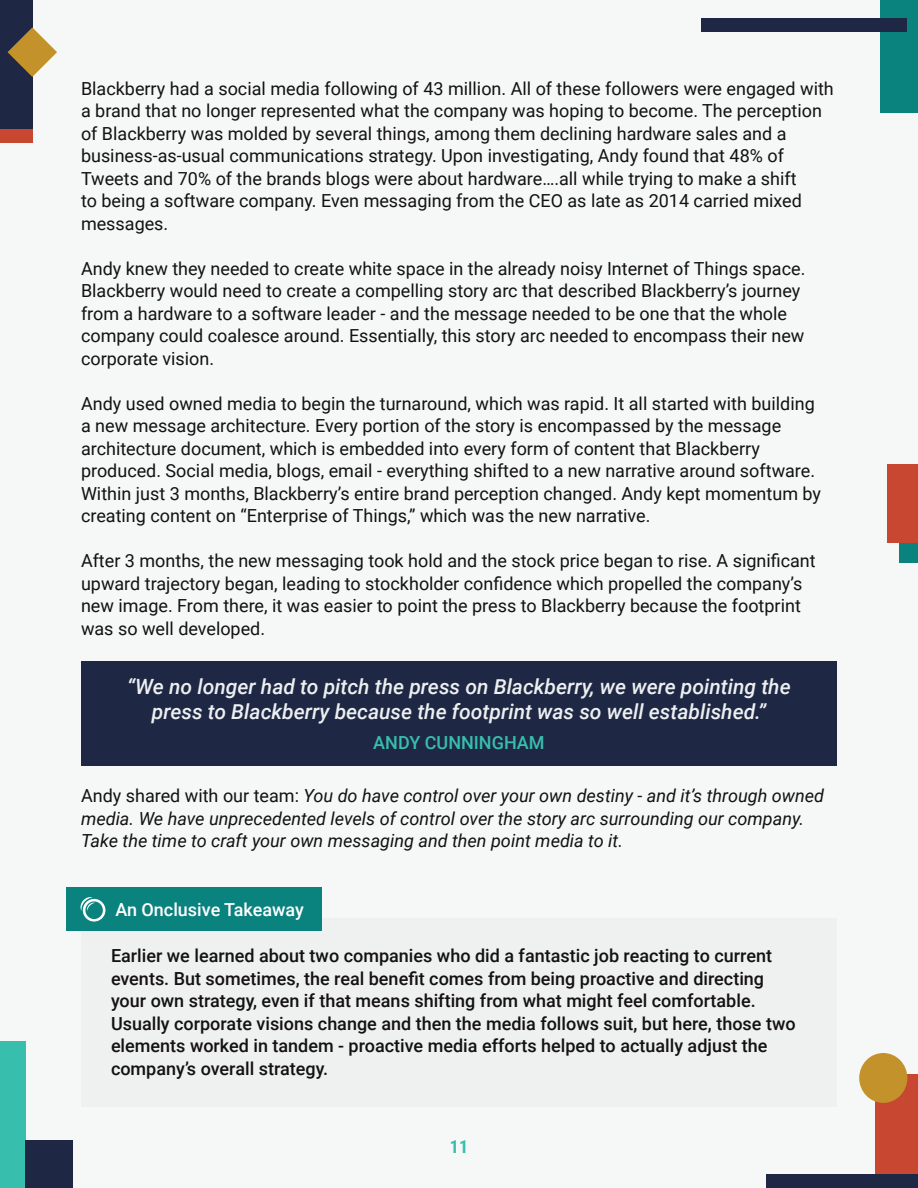
<style>
.page{position:relative;width:918px;height:1188px;background:#f6f7f7}
.page>*{position:absolute;margin:0;border:0;box-sizing:border-box;transform-origin:0 0}
.Body_Medium{font:italic 500 21px/25.5px "Roboto";color:#edeff0;text-align:center}
.Body_Medium-2{font:18px/22.5px "Roboto";color:#131112}
.Body_Medium-3{font:500 18px/22.5px "Roboto";color:#131112}
.Body_Medium-4{font:italic 18px/22.5px "Roboto";color:#131112}
.Body_Medium-5{font:500 18px "Roboto";color:#fff}
.Body_Medium-6{font:500 18px "Roboto";color:#38beac}
.t1{font:700 18px "Roboto Condensed";color:#38beac}
.s1{font-style:normal}
</style>
<div class="page">
<div style="left:881px;top:0;width:37px;height:112px;background:#0a827e"></div>
<div style="left:701px;top:18px;width:205px;height:13px;background:#1e2844"></div>
<div style="left:0;top:0;width:32px;height:130px;background:#1e2844"></div>
<div style="left:0;top:130px;width:32px;height:13px;background:#c74730"></div>
<svg style="left:8px;top:27px;width:49px;height:50px"></svg>
<div style="left:876px;top:1075px;width:42px;height:113px;background:#c74730"></div>
<div style="left:888px;top:464px;width:30px;height:79px;background:#c74730"></div>
<div style="left:900px;top:543px;width:18px;height:20px;background:#0a827e"></div>
<div style="left:0;top:1041px;width:25px;height:147px;background:#38beac"></div>
<div style="left:25px;top:1141px;width:48px;height:47px;background:#1e2844"></div>
<div style="left:859px;top:1053px;width:48px;height:50px;background:#c4922b;border-radius:50%"></div>
<div style="left:767px;top:1174px;width:151px;height:14px;background:#1e2844"></div>
<div style="left:81px;top:919px;width:756px;height:188px;background:#eff0f0"></div>
<div style="left:66px;top:888px;width:256px;height:43px;background:#0a827e"></div>
<svg style="left:80px;top:897px;width:25px;height:25px"></svg>
<hr style="left:0;top:0;width:1px;height:1188px;background:#edeff0">
<div style="left:81px;top:662px;width:756px;height:104px;background:#1e2844"></div>
<p class="Body_Medium-2" style="left:81px;top:76px;width:754px">Blackberry had a social media following of 43 million. All of these followers were engaged with a brand that no longer represented what the company was hoping to become. The perception of Blackberry was molded by several things, among them declining hardware sales and a business-as-usual communications strategy. Upon investigating, Andy found that 48% of Tweets and 70% of the brands blogs were about hardware….all while trying to make a shift<br>to being a software company. Even messaging from the CEO as late as 2014 carried mixed messages.</p>
<p class="Body_Medium-2" style="left:81px;top:256px;width:726px">Andy knew they needed to create white space in the already noisy Internet of Things space.<br>Blackberry would need to create a compelling story arc that described Blackberry’s journey from a hardware to a software leader - and the message needed to be one that the whole company could coalesce around. Essentially, this story arc needed to encompass their new corporate vision.</p>
<p class="Body_Medium-2" style="left:81px;top:391px;width:742px">Andy used owned media to begin the turnaround, which was rapid. It all started with building a new message architecture. Every portion of the story is encompassed by the message architecture document, which is embedded into every form of content that Blackberry produced. Social media, blogs, email - everything shifted to a new narrative around software.<br>Within just 3 months, Blackberry’s entire brand perception changed. Andy kept momentum by creating content on “Enterprise of Things,” which was the new narrative.</p>
<p class="Body_Medium-2" style="left:81px;top:549px;width:736px">After 3 months, the new messaging took hold and the stock price began to rise. A significant upward trajectory began, leading to stockholder confidence which propelled the company’s new image. From there, it was easier to point the press to Blackberry because the footprint was so well developed.</p>
<p class="Body_Medium" style="left:127px;top:673px;width:665px">“We no longer had to pitch the press on Blackberry, we were pointing the press to Blackberry because the footprint was so well established.”</p>
<p class="Body_Medium-6" style="left:373px;top:730px;width:173px">ANDY CUNNINGHAM</p>
<p class="Body_Medium-4" style="left:81px;top:784px;width:745px"><span class="s1">Andy shared with our team:</span> You do have control over your own destiny - and it’s through owned media. We have unprecedented levels of control over the story arc surrounding our company.<br>Take the time to craft your own messaging and then point media to it.</p>
<p class="Body_Medium-5" style="left:116px;top:897px;width:190px">An Onclusive Takeaway</p>
<p class="Body_Medium-3" style="left:111px;top:944px;width:686px">Earlier we learned about two companies who did a fantastic job reacting to current events. But sometimes, the real benefit comes from being proactive and directing your own strategy, even if that means shifting from what might feel comfortable.<br>Usually corporate visions change and then the media follows suit, but here, those two elements worked in tandem - proactive media efforts helped to actually adjust the company’s overall strategy.</p>
<p class="t1" style="left:450px;top:1134px;width:20px">11</p>
</div>
